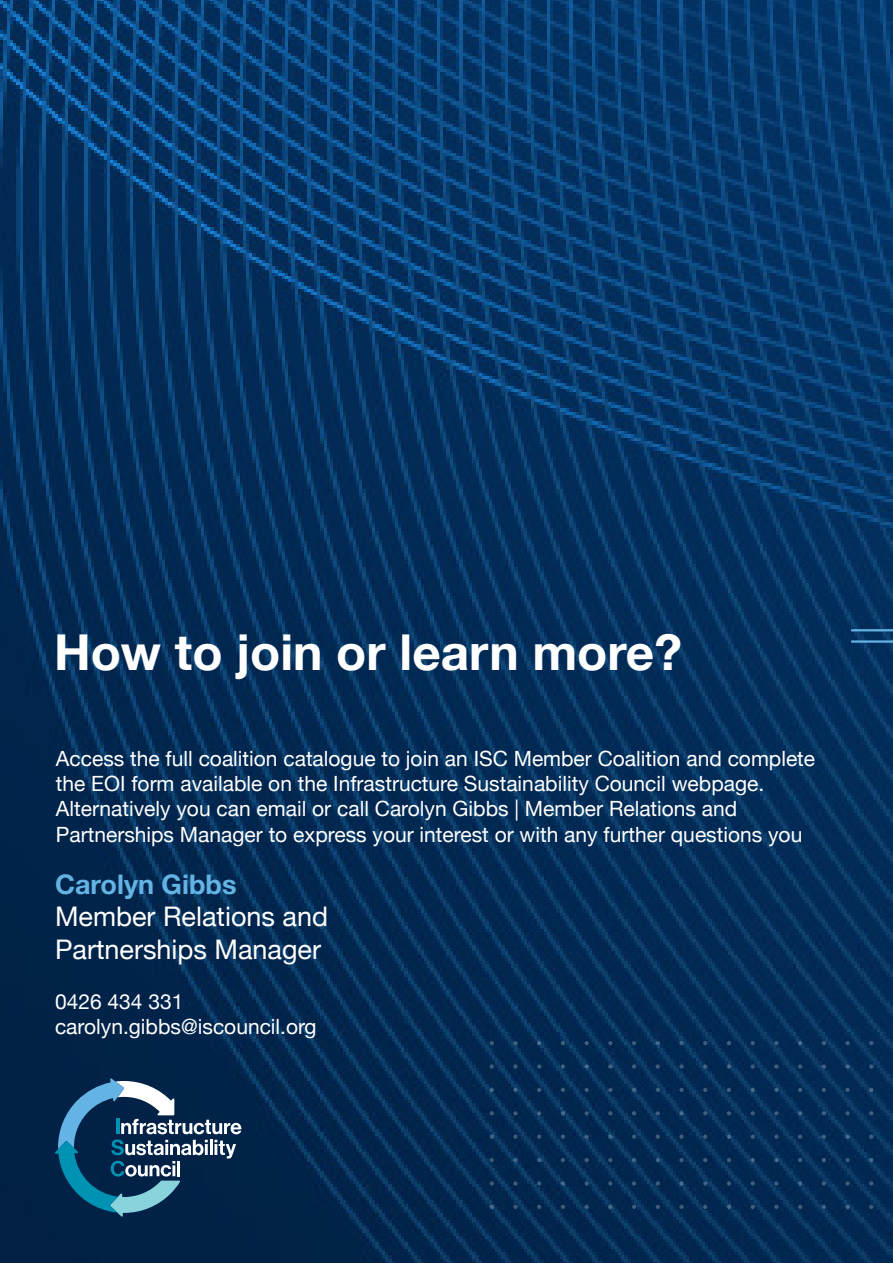
<style>
.page{position:relative;width:893px;height:1263px;background:#fff}
.page>*{position:absolute;margin:0;border:0;box-sizing:border-box;transform-origin:0 0}
.t1{font:700 49.5px "Helvetica Neue";color:#fff}
.t2{font:27px/32.4px "Helvetica Neue";color:#fff}
.t3{font:700 27px "Helvetica Neue";color:#63b3e4}
.t4{font:21px/25.2px "Helvetica Neue";color:#fff}
</style>
<div class="page">
<img style="left:0;top:0;width:893px;height:1263px">
<svg style="left:679px;top:1041px;width:5px;height:4px"></svg>
<svg style="left:679px;top:1134px;width:5px;height:5px"></svg>
<svg style="left:679px;top:1088px;width:5px;height:4px"></svg>
<svg style="left:679px;top:1181px;width:5px;height:4px"></svg>
<svg style="left:679px;top:1064px;width:5px;height:5px"></svg>
<svg style="left:679px;top:1158px;width:5px;height:4px"></svg>
<svg style="left:679px;top:1111px;width:5px;height:4px"></svg>
<svg style="left:679px;top:1205px;width:5px;height:4px"></svg>
<svg style="left:490px;top:1041px;width:4px;height:4px"></svg>
<svg style="left:490px;top:1134px;width:4px;height:5px"></svg>
<svg style="left:490px;top:1088px;width:4px;height:4px"></svg>
<svg style="left:490px;top:1181px;width:4px;height:4px"></svg>
<svg style="left:490px;top:1064px;width:4px;height:5px"></svg>
<svg style="left:490px;top:1158px;width:4px;height:4px"></svg>
<svg style="left:490px;top:1111px;width:4px;height:4px"></svg>
<svg style="left:490px;top:1205px;width:4px;height:4px"></svg>
<svg style="left:632px;top:1041px;width:4px;height:4px"></svg>
<svg style="left:632px;top:1134px;width:4px;height:5px"></svg>
<svg style="left:632px;top:1088px;width:4px;height:4px"></svg>
<svg style="left:632px;top:1181px;width:4px;height:4px"></svg>
<svg style="left:632px;top:1064px;width:4px;height:5px"></svg>
<svg style="left:632px;top:1158px;width:4px;height:4px"></svg>
<svg style="left:632px;top:1111px;width:4px;height:4px"></svg>
<svg style="left:632px;top:1205px;width:4px;height:4px"></svg>
<svg style="left:822px;top:1041px;width:4px;height:4px"></svg>
<svg style="left:822px;top:1134px;width:4px;height:5px"></svg>
<svg style="left:822px;top:1088px;width:4px;height:4px"></svg>
<svg style="left:822px;top:1181px;width:4px;height:4px"></svg>
<svg style="left:822px;top:1064px;width:4px;height:5px"></svg>
<svg style="left:822px;top:1158px;width:4px;height:4px"></svg>
<svg style="left:822px;top:1111px;width:4px;height:4px"></svg>
<svg style="left:822px;top:1205px;width:4px;height:4px"></svg>
<svg style="left:561px;top:1041px;width:4px;height:4px"></svg>
<svg style="left:561px;top:1134px;width:4px;height:5px"></svg>
<svg style="left:561px;top:1088px;width:4px;height:4px"></svg>
<svg style="left:561px;top:1181px;width:4px;height:4px"></svg>
<svg style="left:561px;top:1064px;width:4px;height:5px"></svg>
<svg style="left:561px;top:1158px;width:4px;height:4px"></svg>
<svg style="left:561px;top:1111px;width:4px;height:4px"></svg>
<svg style="left:561px;top:1205px;width:4px;height:4px"></svg>
<svg style="left:751px;top:1041px;width:4px;height:4px"></svg>
<svg style="left:751px;top:1134px;width:4px;height:5px"></svg>
<svg style="left:751px;top:1088px;width:4px;height:4px"></svg>
<svg style="left:751px;top:1181px;width:4px;height:4px"></svg>
<svg style="left:751px;top:1064px;width:4px;height:5px"></svg>
<svg style="left:751px;top:1158px;width:4px;height:4px"></svg>
<svg style="left:751px;top:1111px;width:4px;height:4px"></svg>
<svg style="left:751px;top:1205px;width:4px;height:4px"></svg>
<svg style="left:774px;top:1041px;width:4px;height:4px"></svg>
<svg style="left:774px;top:1134px;width:4px;height:5px"></svg>
<svg style="left:774px;top:1088px;width:4px;height:4px"></svg>
<svg style="left:774px;top:1181px;width:4px;height:4px"></svg>
<svg style="left:774px;top:1064px;width:4px;height:5px"></svg>
<svg style="left:774px;top:1158px;width:4px;height:4px"></svg>
<svg style="left:774px;top:1111px;width:4px;height:4px"></svg>
<svg style="left:774px;top:1205px;width:4px;height:4px"></svg>
<svg style="left:537px;top:1041px;width:4px;height:4px"></svg>
<svg style="left:537px;top:1134px;width:4px;height:5px"></svg>
<svg style="left:537px;top:1088px;width:4px;height:4px"></svg>
<svg style="left:537px;top:1181px;width:4px;height:4px"></svg>
<svg style="left:537px;top:1064px;width:4px;height:5px"></svg>
<svg style="left:537px;top:1158px;width:4px;height:4px"></svg>
<svg style="left:537px;top:1111px;width:4px;height:4px"></svg>
<svg style="left:537px;top:1205px;width:4px;height:4px"></svg>
<svg style="left:703px;top:1041px;width:4px;height:4px"></svg>
<svg style="left:703px;top:1134px;width:4px;height:5px"></svg>
<svg style="left:703px;top:1088px;width:4px;height:4px"></svg>
<svg style="left:703px;top:1181px;width:4px;height:4px"></svg>
<svg style="left:703px;top:1064px;width:4px;height:5px"></svg>
<svg style="left:703px;top:1158px;width:4px;height:4px"></svg>
<svg style="left:703px;top:1111px;width:4px;height:4px"></svg>
<svg style="left:703px;top:1205px;width:4px;height:4px"></svg>
<svg style="left:608px;top:1041px;width:4px;height:4px"></svg>
<svg style="left:608px;top:1134px;width:4px;height:5px"></svg>
<svg style="left:608px;top:1088px;width:4px;height:4px"></svg>
<svg style="left:608px;top:1181px;width:4px;height:4px"></svg>
<svg style="left:608px;top:1064px;width:4px;height:5px"></svg>
<svg style="left:608px;top:1158px;width:4px;height:4px"></svg>
<svg style="left:608px;top:1111px;width:4px;height:4px"></svg>
<svg style="left:608px;top:1205px;width:4px;height:4px"></svg>
<svg style="left:845px;top:1041px;width:5px;height:4px"></svg>
<svg style="left:845px;top:1134px;width:5px;height:5px"></svg>
<svg style="left:845px;top:1088px;width:5px;height:4px"></svg>
<svg style="left:845px;top:1181px;width:5px;height:4px"></svg>
<svg style="left:845px;top:1064px;width:5px;height:5px"></svg>
<svg style="left:845px;top:1158px;width:5px;height:4px"></svg>
<svg style="left:845px;top:1111px;width:5px;height:4px"></svg>
<svg style="left:845px;top:1205px;width:5px;height:4px"></svg>
<svg style="left:727px;top:1041px;width:4px;height:4px"></svg>
<svg style="left:727px;top:1134px;width:4px;height:5px"></svg>
<svg style="left:727px;top:1088px;width:4px;height:4px"></svg>
<svg style="left:727px;top:1181px;width:4px;height:4px"></svg>
<svg style="left:727px;top:1064px;width:4px;height:5px"></svg>
<svg style="left:727px;top:1158px;width:4px;height:4px"></svg>
<svg style="left:727px;top:1111px;width:4px;height:4px"></svg>
<svg style="left:727px;top:1205px;width:4px;height:4px"></svg>
<svg style="left:513px;top:1041px;width:5px;height:4px"></svg>
<svg style="left:513px;top:1134px;width:5px;height:5px"></svg>
<svg style="left:513px;top:1088px;width:5px;height:4px"></svg>
<svg style="left:513px;top:1181px;width:5px;height:4px"></svg>
<svg style="left:513px;top:1064px;width:5px;height:5px"></svg>
<svg style="left:513px;top:1158px;width:5px;height:4px"></svg>
<svg style="left:513px;top:1111px;width:5px;height:4px"></svg>
<svg style="left:513px;top:1205px;width:5px;height:4px"></svg>
<svg style="left:656px;top:1041px;width:4px;height:4px"></svg>
<svg style="left:656px;top:1134px;width:4px;height:5px"></svg>
<svg style="left:656px;top:1088px;width:4px;height:4px"></svg>
<svg style="left:656px;top:1181px;width:4px;height:4px"></svg>
<svg style="left:656px;top:1064px;width:4px;height:5px"></svg>
<svg style="left:656px;top:1158px;width:4px;height:4px"></svg>
<svg style="left:656px;top:1111px;width:4px;height:4px"></svg>
<svg style="left:656px;top:1205px;width:4px;height:4px"></svg>
<svg style="left:869px;top:1041px;width:4px;height:4px"></svg>
<svg style="left:869px;top:1134px;width:4px;height:5px"></svg>
<svg style="left:869px;top:1088px;width:4px;height:4px"></svg>
<svg style="left:869px;top:1181px;width:4px;height:4px"></svg>
<svg style="left:869px;top:1064px;width:4px;height:5px"></svg>
<svg style="left:869px;top:1158px;width:4px;height:4px"></svg>
<svg style="left:869px;top:1111px;width:4px;height:4px"></svg>
<svg style="left:869px;top:1205px;width:4px;height:4px"></svg>
<svg style="left:584px;top:1041px;width:5px;height:4px"></svg>
<svg style="left:584px;top:1134px;width:5px;height:5px"></svg>
<svg style="left:584px;top:1088px;width:5px;height:4px"></svg>
<svg style="left:584px;top:1181px;width:5px;height:4px"></svg>
<svg style="left:584px;top:1064px;width:5px;height:5px"></svg>
<svg style="left:584px;top:1158px;width:5px;height:4px"></svg>
<svg style="left:584px;top:1111px;width:5px;height:4px"></svg>
<svg style="left:584px;top:1205px;width:5px;height:4px"></svg>
<svg style="left:798px;top:1041px;width:4px;height:4px"></svg>
<svg style="left:798px;top:1134px;width:4px;height:5px"></svg>
<svg style="left:798px;top:1088px;width:4px;height:4px"></svg>
<svg style="left:798px;top:1181px;width:4px;height:4px"></svg>
<svg style="left:798px;top:1064px;width:4px;height:5px"></svg>
<svg style="left:798px;top:1158px;width:4px;height:4px"></svg>
<svg style="left:798px;top:1111px;width:4px;height:4px"></svg>
<svg style="left:798px;top:1205px;width:4px;height:4px"></svg>
<hr style="left:851px;top:640px;width:42px;height:3px;background:#63b3e4">
<hr style="left:851px;top:629px;width:42px;height:2px;background:#63b3e4">
<svg style="left:55px;top:1078px;width:186px;height:139px;background:#264e6f"></svg>
<p class="t1" style="left:54px;top:614px;width:629px">How to join or learn more?</p>
<p class="t4" style="left:56px;top:747px;width:761px">Access the full coalition catalogue to join an ISC Member Coalition and complete the EOI form available on the Infrastructure Sustainability Council webpage.</p>
<p class="t4" style="left:56px;top:797px;width:748px">Alternatively you can email or call Carolyn Gibbs | Member Relations and<br>Partnerships Manager to express your interest or with any further questions you</p>
<p class="t3" style="left:55px;top:863px;width:183px">Carolyn Gibbs</p>
<p class="t2" style="left:55px;top:902px;width:275px">Member Relations and<br>Partnerships Manager</p>
<p class="t4" style="left:55px;top:990px;width:130px">0426 434 331</p>
<p class="t4" style="left:55px;top:1015px;width:263px">carolyn.gibbs@iscouncil.org</p>
</div>
